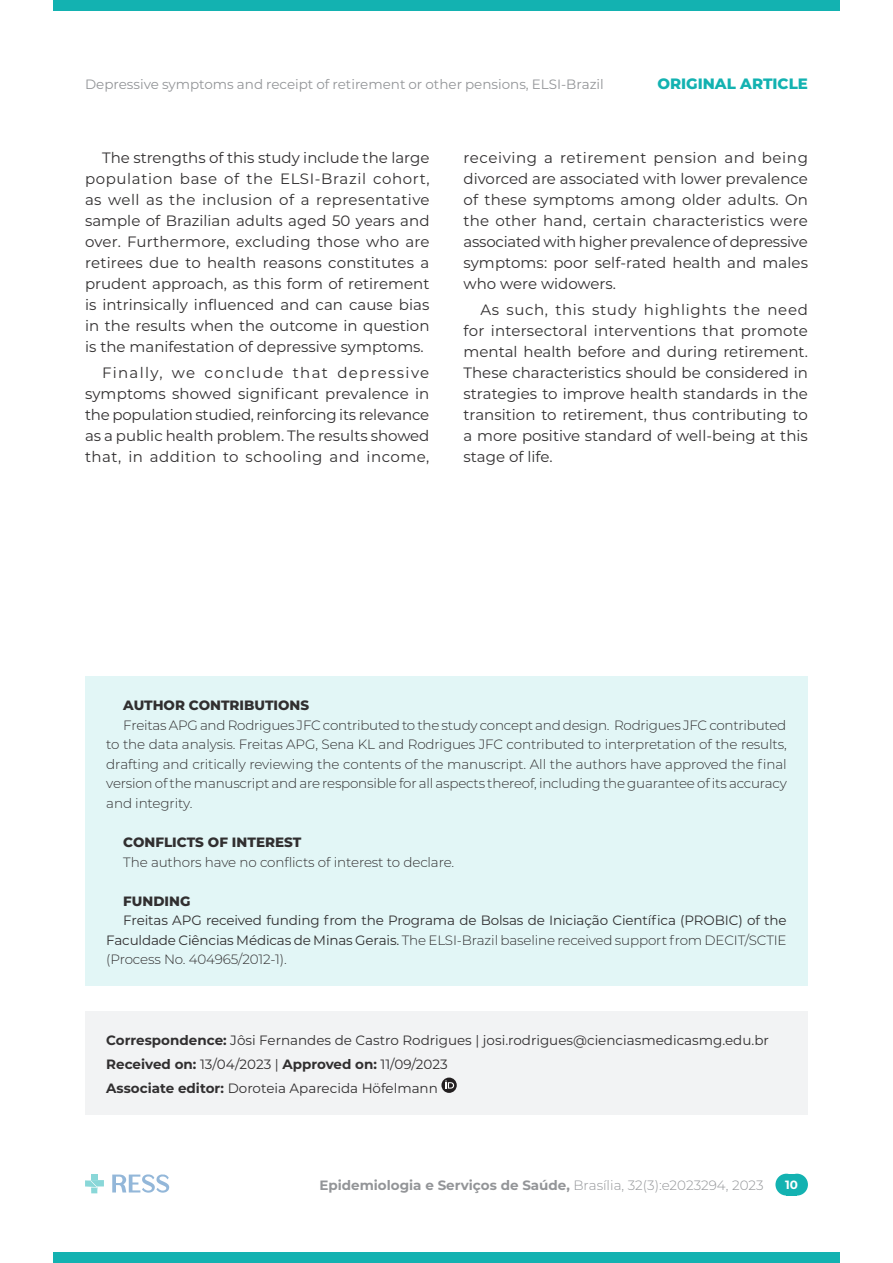
<style>
.page{position:relative;width:893px;height:1263px;background:#fff}
.page>*{position:absolute;margin:0;border:0;box-sizing:border-box;transform-origin:0 0}
.t1{font:15px/21px "Montserrat";color:#312f30;text-align:justify}
.t2{font:800 15px "Montserrat";color:#13b2b1}
.contribuicoes{font:300 13.5px/19.5px "Montserrat";letter-spacing:-.015em;color:#312f30;text-align:justify}
.financiamento{font:13.5px/19.5px "Montserrat";letter-spacing:-.01em;color:#312f30;text-align:justify}
.correspondencia{font:13.5px "Montserrat";color:#312f30}
.t3{font:13.5px "Montserrat";color:#939598}
.t4{font:700 13.5px "Montserrat";color:#939598}
.contribuicao_titulo{font:800 13.5px "Montserrat";color:#312f30}
.conflitos{font:300 13.5px "Montserrat";letter-spacing:-.01em;color:#312f30}
.correspondencia-2{font:700 13.5px "Montserrat";color:#312f30}
.t5{font:700 12px "Montserrat";color:#fff}
.s1{font-weight:300}
.s2{font-weight:700}
.s3{font-weight:400}
</style>
<div class="page">
<div style="left:53px;top:0;width:787px;height:11px;background:#13b2b1"></div>
<div style="left:53px;top:1252px;width:787px;height:11px;background:#13b2b1"></div>
<div style="left:775px;top:1174px;width:22px;height:21px;background:#13b2b1;border-radius:50%"></div>
<div style="left:786px;top:1174px;width:22px;height:21px;background:#13b2b1;border-radius:50%"></div>
<div style="left:786px;top:1174px;width:11px;height:21px;background:#13b2b1"></div>
<svg style="left:85px;top:1174px;width:19px;height:19px"></svg>
<svg style="left:112px;top:1174px;width:57px;height:19px"></svg>
<div style="left:85px;top:676px;width:723px;height:309px;background:#e2f6f6"></div>
<div style="left:85px;top:1011px;width:723px;height:103px;background:#f2f3f4"></div>
<svg style="left:441px;top:1077px;width:16px;height:16px"></svg>
<svg style="left:445px;top:1080px;width:9px;height:8px"></svg>
<p class="t3" style="left:85px;top:75px;width:520px">Depressive symptoms and receipt of retirement or other pensions, ELSI-Brazil</p>
<p class="t2" style="left:657px;top:73px;width:152px">ORIGINAL ARTICLE</p>
<p class="t1" style="left:85px;top:147px;width:346px;text-indent:17px">The strengths of this study include the large population base of the ELSI-Brazil cohort, as well as the inclusion of a representative sample of Brazilian adults aged 50 years and over. Furthermore, excluding those who are retirees due to health reasons constitutes a prudent approach, as this form of retirement is intrinsically influenced and can cause bias in the results when the outcome in question is the manifestation of depressive symptoms.</p>
<p class="t1" style="left:85px;top:361px;width:346px;text-indent:17px">Finally, we conclude that depressive symptoms showed significant prevalence in the population studied, reinforcing its relevance as a public health problem. The results showed that, in addition to schooling and income,</p>
<p class="t1" style="left:463px;top:147px;width:346px">receiving a retirement pension and being divorced are associated with lower prevalence of these symptoms among older adults. On the other hand, certain characteristics were associated with higher prevalence of depressive symptoms: poor self-rated health and males who were widowers.</p>
<p class="t1" style="left:463px;top:298px;width:346px;text-indent:17px">As such, this study highlights the need for intersectoral interventions that promote mental health before and during retirement.<br>These characteristics should be considered in strategies to improve health standards in the transition to retirement, thus contributing to a more positive standard of well-being at this stage of life.</p>
<p class="contribuicao_titulo" style="left:123px;top:696px;width:187px">AUTHOR CONTRIBUTIONS</p>
<p class="contribuicoes" style="left:106px;top:715px;width:682px;text-indent:17px">Freitas APG and Rodrigues JFC contributed to the study concept and design. Rodrigues JFC contributed to the data analysis. Freitas APG, Sena KL and Rodrigues JFC contributed to interpretation of the results, drafting and critically reviewing the contents of the manuscript. All the authors have approved the final version of the manuscript and are responsible for all aspects thereof, including the guarantee of its accuracy and integrity.</p>
<p class="contribuicao_titulo" style="left:123px;top:832px;width:179px">CONFLICTS OF INTEREST</p>
<p class="conflitos" style="left:123px;top:852px;width:332px">The authors have no conflicts of interest to declare.</p>
<p class="contribuicao_titulo" style="left:123px;top:891px;width:69px">FUNDING</p>
<p class="financiamento" style="left:106px;top:910px;width:682px;text-indent:17px">Freitas APG received funding from the Programa de Bolsas de Iniciação Científica (PROBIC) of the Faculdade Ciências Médicas de Minas Gerais. <span class="s1">The ELSI-Brazil baseline received support from DECIT/SCTIE (Process No. 404965/2012-1).</span></p>
<p class="correspondencia" style="left:106px;top:1031px;width:664px"><span class="s2">Correspondence:</span> Jôsi Fernandes de Castro Rodrigues | josi.rodrigues@cienciasmedicasmg.edu.br</p>
<p class="correspondencia-2" style="left:106px;top:1054px;width:343px">Received on: <span class="s3">13/04/2023 |</span> Approved on: <span class="s3">11/09/2023</span></p>
<p class="correspondencia" style="left:106px;top:1079px;width:333px"><span class="s2">Associate editor:</span> Doroteia Aparecida Höfelmann</p>
<p class="t4" style="left:319px;top:1175px;width:446px">Epidemiologia e Serviços de Saúde, <span class="s1">Brasília, 32(3):e2023294, 2023</span></p>
<p class="t5" style="left:785px;top:1176px;width:14px">10</p>
</div>
